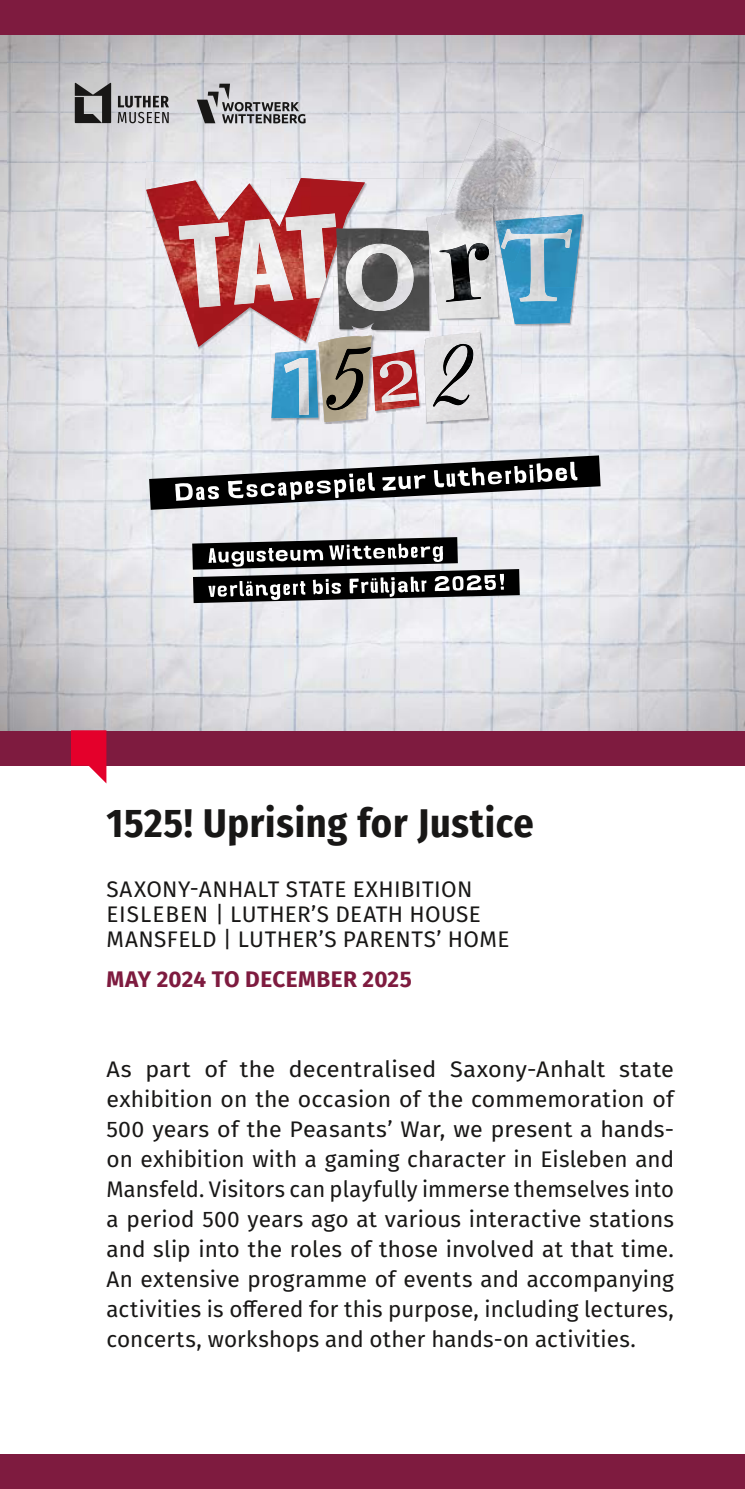
<style>
.page{position:relative;width:745px;height:1489px;background:#fff}
.page>*{position:absolute;margin:0;border:0;box-sizing:border-box;transform-origin:0 0}
.t1{font:700 40px "Fira Sans Condensed";letter-spacing:.02em;color:#181716}
.t2{font:22.5px/30px "Fira Sans";letter-spacing:.01em;color:#181716;scale:1.04 1}
.t3{font:22.5px/25px "Fira Sans";letter-spacing:.01em;color:#181716}
.t4{font:700 22.5px "Fira Sans";letter-spacing:.015em;color:#7e1b3f}
</style>
<div class="page">
<div style="left:0;top:0;width:744px;height:1488px;background:#7e1b3f"></div>
<div style="left:0;top:765px;width:744px;height:688px;background:#fff"></div>
<img style="left:0;top:35px;width:8px;height:695px">
<img style="left:8px;top:35px;width:692px;height:128px">
<img style="left:700px;top:35px;width:44px;height:674px">
<img style="left:8px;top:163px;width:138px;height:567px">
<img style="left:146px;top:163px;width:415px;height:15px">
<img style="left:561px;top:163px;width:139px;height:50px">
<img style="left:583px;top:213px;width:117px;height:198px">
<img style="left:146px;top:424px;width:415px;height:37px">
<img style="left:561px;top:411px;width:139px;height:50px">
<img style="left:146px;top:461px;width:554px;height:248px">
<img style="left:146px;top:709px;width:598px;height:21px">
<img style="left:146px;top:375px;width:437px;height:49px">
<img style="left:456px;top:119px;width:65px;height:59px">
<img style="left:503px;top:136px;width:57px;height:42px">
<svg style="left:146px;top:178px;width:436px;height:244px;background:#e1dfe4"></svg>
<img style="left:318px;top:335px;width:53px;height:87px">
<img style="left:326px;top:347px;width:44px;height:63px">
<img style="left:424px;top:332px;width:63px;height:89px">
<img style="left:432px;top:344px;width:41px;height:62px">
<img style="left:271px;top:350px;width:47px;height:68px">
<img style="left:284px;top:358px;width:24px;height:57px">
<img style="left:379px;top:360px;width:37px;height:42px">
<img style="left:337px;top:263px;width:160px;height:66px">
<img style="left:146px;top:178px;width:164px;height:42px">
<img style="left:310px;top:179px;width:55px;height:126px">
<img style="left:156px;top:220px;width:78px;height:42px">
<img style="left:170px;top:262px;width:140px;height:43px">
<img style="left:184px;top:305px;width:126px;height:42px">
<img style="left:310px;top:305px;width:7px;height:22px">
<img style="left:178px;top:222px;width:51px;height:85px">
<img style="left:234px;top:219px;width:59px;height:86px">
<img style="left:285px;top:213px;width:51px;height:86px">
<img style="left:336px;top:228px;width:93px;height:51px">
<img style="left:338px;top:279px;width:91px;height:51px">
<img style="left:345px;top:244px;width:68px;height:67px">
<img style="left:426px;top:215px;width:69px;height:52px">
<img style="left:432px;top:267px;width:65px;height:51px">
<img style="left:439px;top:255px;width:49px;height:47px">
<img style="left:434px;top:207px;width:60px;height:48px">
<img style="left:472px;top:243px;width:16px;height:9px">
<img style="left:502px;top:214px;width:80px;height:73px">
<img style="left:507px;top:287px;width:66px;height:37px">
<img style="left:519px;top:229px;width:53px;height:72px">
<img style="left:495px;top:218px;width:37px;height:45px">
<img style="left:500px;top:229px;width:26px;height:20px">
<svg style="left:192px;top:537px;width:327px;height:66px;background:#69696a"></svg>
<svg style="left:149px;top:455px;width:451px;height:55px;background:#848587"></svg>
<svg style="left:197px;top:84px;width:108px;height:39px;background:#a4a4a8"></svg>
<svg style="left:118px;top:96px;width:51px;height:27px"></svg>
<svg style="left:75px;top:83px;width:36px;height:40px"></svg>
<svg style="left:71px;top:730px;width:35px;height:53px"></svg>
<h1 class="t1" style="left:106px;top:789px;width:429px">1525! Uprising for Justice</h1>
<p class="t3" style="left:106px;top:876px;width:404px">SAXONY-ANHALT STATE EXHIBITION<br>EISLEBEN | LUTHER’S DEATH HOUSE<br>MANSFELD | LUTHER’S PARENTS’ HOME</p>
<p class="t4" style="left:106px;top:960px;width:306px">MAY 2024 TO DECEMBER 2025</p>
<p class="t2" style="left:106px;top:1053px;width:547px">As part of the decentralised Saxony-Anhalt state exhibition on the occasion of the commemoration of 500 years of the Peasants’ War, we present a hands&shy;on exhibition with a gaming character in Eisleben and Mansfeld. Visitors can playfully immerse themselves into a period 500 years ago at various interactive stations and slip into the roles of those involved at that time.<br>An extensive programme of events and accompanying activities is offered for this purpose, including lectures, concerts, workshops and other hands-on activities.</p>
</div>
